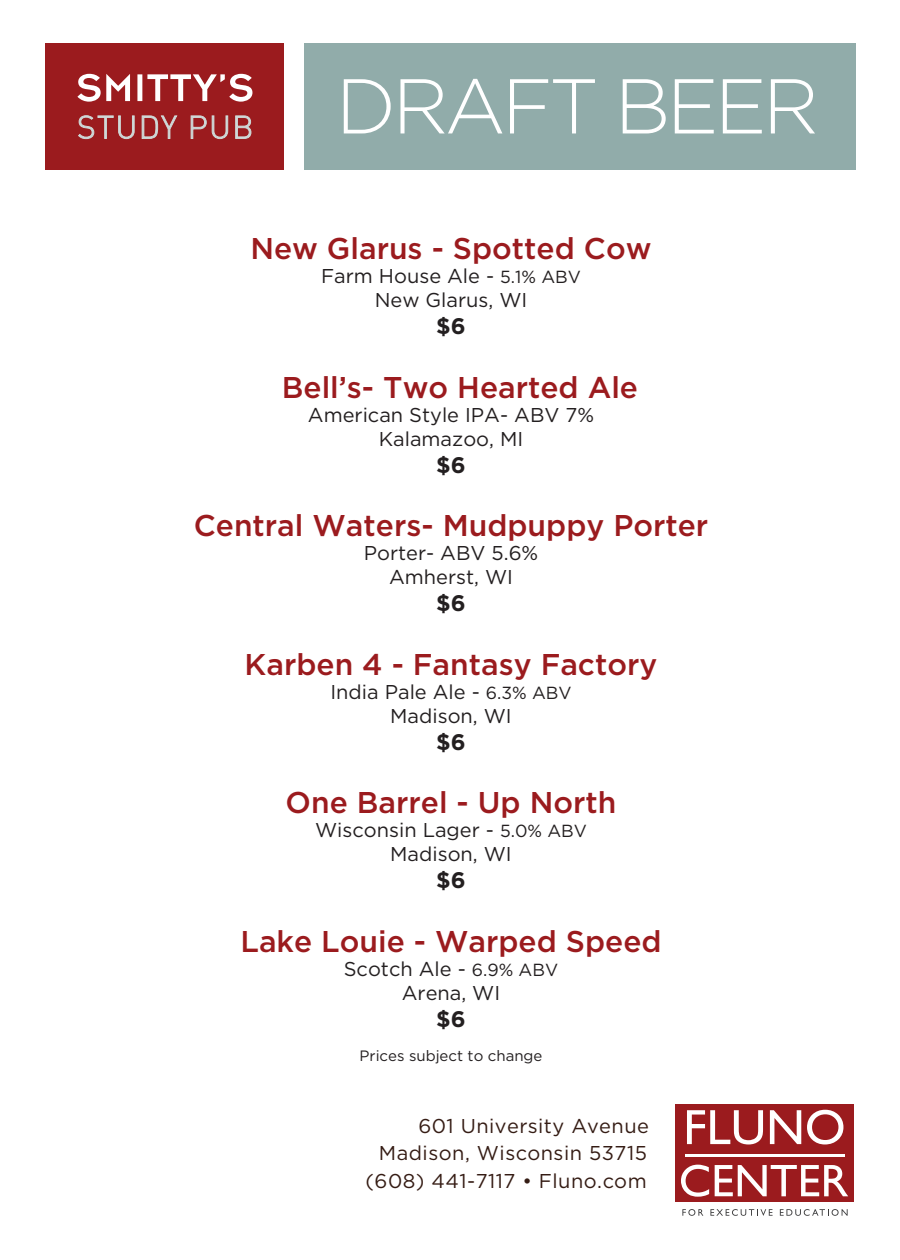
<style>
.page{position:relative;width:900px;height:1260px;background:#fff}
.page>*{position:absolute;margin:0;border:0;box-sizing:border-box;transform-origin:0 0}
.t1{font:300 77.5px "Gotham";letter-spacing:-.05em;color:#fff}
.t2{font:500 30px "Gotham";color:#9b1b1e}
.t3{font:700 22.5px "Gotham";color:#231f20}
.t4{font:20px/24px "Gotham";color:#231f20;text-align:center}
.t5{font:20px/27.5px "Gotham";letter-spacing:.025em;color:#351c14;text-align:right}
.t6{font:15px "Gotham";color:#231f20}
.s1{font-size:17.5px}
</style>
<div class="page">
<div style="left:304px;top:43px;width:552px;height:126px;background:#91acaa"></div>
<div style="left:46px;top:43px;width:238px;height:126px;background:#9b1b1e"></div>
<svg style="left:78px;top:115px;width:174px;height:24px"></svg>
<svg style="left:77px;top:74px;width:175px;height:28px"></svg>
<div style="left:675px;top:1105px;width:178px;height:97px;background:#9b1b1e"></div>
<svg style="left:687px;top:1110px;width:76px;height:34px"></svg>
<svg style="left:770px;top:1110px;width:31px;height:34px"></svg>
<svg style="left:807px;top:1110px;width:36px;height:34px"></svg>
<svg style="left:681px;top:1165px;width:28px;height:32px"></svg>
<svg style="left:715px;top:1165px;width:133px;height:31px"></svg>
<hr style="left:685px;top:1154px;width:160px;height:3px;background:#fff">
<svg style="left:682px;top:1209px;width:21px;height:7px"></svg>
<svg style="left:710px;top:1209px;width:63px;height:7px"></svg>
<svg style="left:780px;top:1209px;width:68px;height:7px"></svg>
<h1 class="t1" style="left:336px;top:57px;width:485px">DRAFT BEER</h1>
<h2 class="t2" style="left:251px;top:229px;width:403px">New Glarus - Spotted Cow</h2>
<p class="t4" style="left:321px;top:264px;width:261px">Farm House Ale - <span class="s1">5.1% ABV<br></span>New Glarus, WI</p>
<p class="t3" style="left:436px;top:311px;width:31px">$6</p>
<h2 class="t2" style="left:282px;top:367px;width:358px">Bell’s- Two Hearted Ale</h2>
<p class="t4" style="left:308px;top:402px;width:288px">American Style IPA- ABV 7%<br>Kalamazoo, MI</p>
<p class="t3" style="left:436px;top:450px;width:31px">$6</p>
<h2 class="t2" style="left:194px;top:506px;width:516px">Central Waters- Mudpuppy Porter</h2>
<p class="t4" style="left:364px;top:541px;width:176px">Porter- ABV 5.6%<br>Amherst, WI</p>
<p class="t3" style="left:436px;top:588px;width:31px">$6</p>
<h2 class="t2" style="left:245px;top:644px;width:414px">Karben 4 - Fantasy Factory</h2>
<p class="t4" style="left:330px;top:679px;width:243px">India Pale Ale - <span class="s1">6.3% ABV<br></span>Madison, WI</p>
<p class="t3" style="left:436px;top:727px;width:31px">$6</p>
<h2 class="t2" style="left:286px;top:783px;width:332px">One Barrel - Up North</h2>
<p class="t4" style="left:315px;top:818px;width:273px">Wisconsin Lager - <span class="s1">5.0% ABV<br></span>Madison, WI</p>
<p class="t3" style="left:436px;top:865px;width:31px">$6</p>
<h2 class="t2" style="left:240px;top:921px;width:423px">Lake Louie - Warped Speed</h2>
<p class="t4" style="left:344px;top:956px;width:216px">Scotch Ale - <span class="s1">6.9% ABV<br></span>Arena, WI</p>
<p class="t3" style="left:436px;top:1004px;width:31px">$6</p>
<p class="t6" style="left:360px;top:1046px;width:184px">Prices subject to change</p>
<p class="t5" style="left:365px;top:1112px;width:285px">601 University Avenue<br>Madison, Wisconsin 53715 (608) 441-7117 • Fluno.com</p>
</div>
